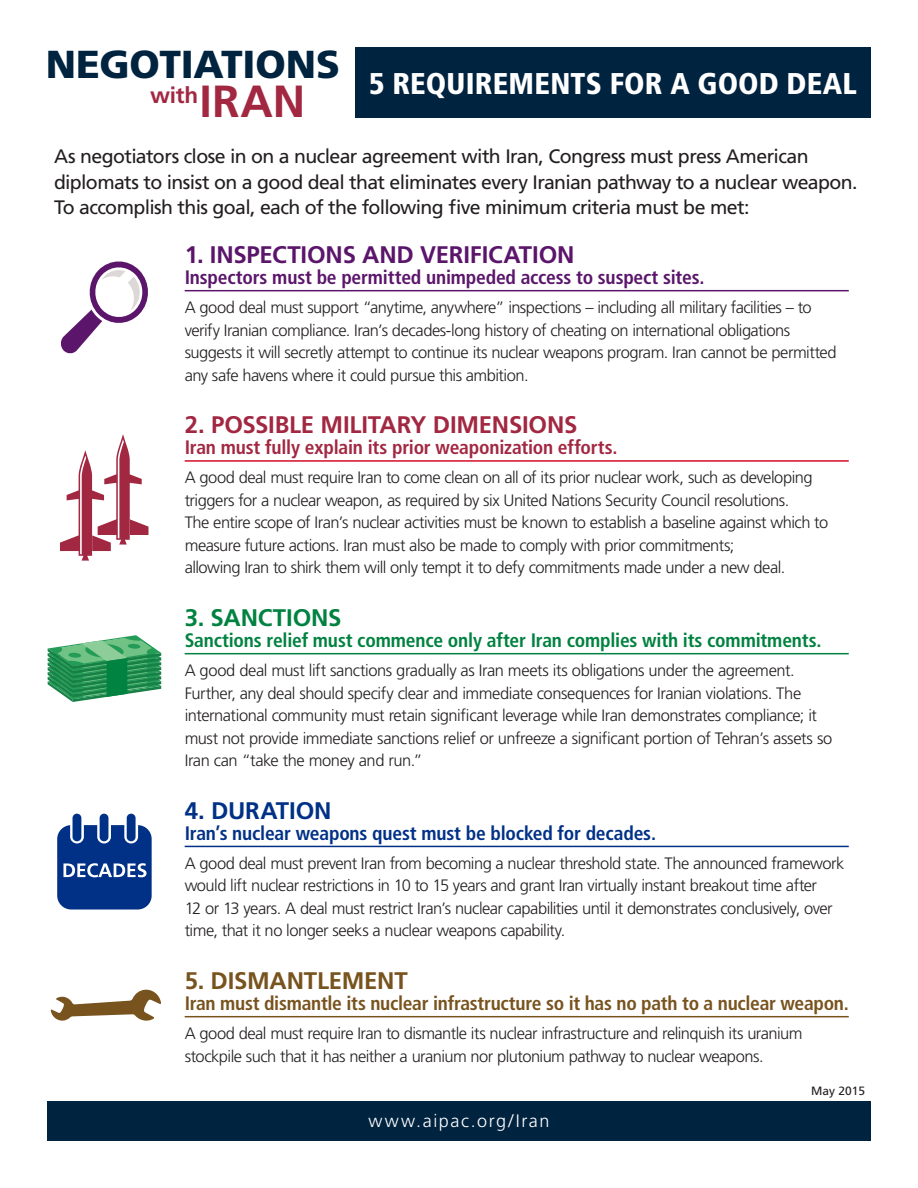
<style>
.page{position:relative;width:918px;height:1188px;background:#fff}
.page>*{position:absolute;margin:0;border:0;box-sizing:border-box;transform-origin:0 0}
.t1{font:700 45px "Frutiger LT Std";color:#a22842}
.t2{font:900 39px "Frutiger LT Std";letter-spacing:-.01em;color:#002340}
.t3{font:900 condensed 30px "Frutiger LT Std";letter-spacing:.005em;color:#fff}
.Purple{font:700 24px "Frutiger LT Std";letter-spacing:-.01em;color:#5b166b}
.Red{font:700 24px "Frutiger LT Std";letter-spacing:-.01em;color:#a22842}
.Brown{font:700 24px "Frutiger LT Std";letter-spacing:-.01em;color:#78531e}
.Green{font:700 24px "Frutiger LT Std";letter-spacing:-.005em;color:#008240}
.Paragraph_Style_1{font:700 24px "Frutiger LT Std";letter-spacing:-.005em;color:#003186}
.t4{font:700 22.5px "Frutiger LT Std";color:#a22842}
.t5{font:19.5px/25.5px "Frutiger LT Std";letter-spacing:-.03em;color:#231f20}
.t6{font:700 condensed 19.5px "Frutiger LT Std";letter-spacing:-.015em;color:#78531e}
.t7{font:700 condensed 19.5px "Frutiger LT Std";letter-spacing:-.01em;color:#008240}
.t8{font:700 condensed 19.5px "Frutiger LT Std";letter-spacing:-.01em;color:#5b166b}
.t9{font:700 condensed 19.5px "Frutiger LT Std";letter-spacing:-.01em;color:#a22842}
.t10{font:700 condensed 19.5px "Frutiger LT Std";letter-spacing:-.01em;color:#003186}
.t11{font:300 18px "Frutiger LT Std";letter-spacing:.09em;color:#fff}
.t12{font:300 16.5px/22.5px "Frutiger LT Std";letter-spacing:-.03em;color:#231f20}
.t13{font:12px "Frutiger LT Std";color:#231f20}
</style>
<div class="page">
<div style="left:127px;top:814px;width:9px;height:27px;background:#003186;border-radius:4px"></div>
<div style="left:100px;top:814px;width:8px;height:27px;background:#003186;border-radius:4px"></div>
<div style="left:73px;top:814px;width:8px;height:27px;background:#003186;border-radius:4px"></div>
<svg style="left:57px;top:825px;width:95px;height:85px;background:#224c96"></svg>
<div style="left:47px;top:1101px;width:824px;height:40px;background:#002340"></div>
<hr style="left:185px;top:290px;width:664px;height:1px;background:#5b166b">
<hr style="left:185px;top:460px;width:664px;height:2px;background:#d30d2b">
<hr style="left:185px;top:653px;width:664px;height:1px;background:#008240">
<hr style="left:185px;top:846px;width:664px;height:1px;background:#003186">
<hr style="left:185px;top:1016px;width:664px;height:1px;background:#78531e">
<svg style="left:61px;top:261px;width:87px;height:93px"></svg>
<svg style="left:48px;top:635px;width:113px;height:67px"></svg>
<svg style="left:51px;top:989px;width:110px;height:32px"></svg>
<svg style="left:60px;top:434px;width:88px;height:127px"></svg>
<div style="left:355px;top:47px;width:516px;height:71px;background:#002340"></div>
<p class="t2" style="left:46px;top:41px;width:296px">NEGOTIATIONS</p>
<p class="t4" style="left:150px;top:82px;width:50px">with</p>
<p class="t1" style="left:200px;top:75px;width:107px">IRAN</p>
<p class="t3" style="left:369px;top:65px;width:490px">5 REQUIREMENTS FOR A GOOD DEAL</p>
<p class="t5" style="left:54px;top:144px;width:805px">As negotiators close in on a nuclear agreement with Iran, Congress must press American diplomats to insist on a good deal that eliminates every Iranian pathway to a nuclear weapon.<br>To accomplish this goal, each of the following five minimum criteria must be met:</p>
<p class="Purple" style="left:185px;top:241px;width:391px">1. INSPECTIONS AND VERIFICATION</p>
<p class="t8" style="left:185px;top:266px;width:521px">Inspectors must be permitted unimpeded access to suspect sites.</p>
<p class="t12" style="left:185px;top:296px;width:653px">A good deal must support “anytime, anywhere” inspections – including all military facilities – to verify Iranian compliance. Iran’s decades-long history of cheating on international obligations suggests it will secretly attempt to continue its nuclear weapons program. Iran cannot be permitted any safe havens where it could pursue this ambition.</p>
<p class="Red" style="left:185px;top:411px;width:394px">2. POSSIBLE MILITARY DIMENSIONS</p>
<p class="t9" style="left:185px;top:436px;width:435px">Iran must fully explain its prior weaponization efforts.</p>
<p class="t12" style="left:185px;top:467px;width:645px">A good deal must require Iran to come clean on all of its prior nuclear work, such as developing triggers for a nuclear weapon, as required by six United Nations Security Council resolutions.<br>The entire scope of Iran’s nuclear activities must be known to establish a baseline against which to measure future actions. Iran must also be made to comply with prior commitments;<br>allowing Iran to shirk them will only tempt it to defy commitments made under a new deal.</p>
<p class="Green" style="left:185px;top:604px;width:158px">3. SANCTIONS</p>
<p class="t7" style="left:185px;top:629px;width:638px">Sanctions relief must commence only after Iran complies with its commitments.</p>
<p class="t12" style="left:185px;top:659px;width:649px">A good deal must lift sanctions gradually as Iran meets its obligations under the agreement.<br>Further, any deal should specify clear and immediate consequences for Iranian violations. The international community must retain significant leverage while Iran demonstrates compliance; it must not provide immediate sanctions relief or unfreeze a significant portion of Tehran’s assets so Iran can “take the money and run.”</p>
<p class="Paragraph_Style_1" style="left:185px;top:796px;width:148px">4. DURATION</p>
<p class="t10" style="left:185px;top:821px;width:473px">Iran’s nuclear weapons quest must be blocked for decades.</p>
<p class="t12" style="left:185px;top:852px;width:661px">A good deal must prevent Iran from becoming a nuclear threshold state. The announced framework would lift nuclear restrictions in 10 to 15 years and grant Iran virtually instant breakout time after<br>12 or 13 years. A deal must restrict Iran’s nuclear capabilities until it demonstrates conclusively, over time, that it no longer seeks a nuclear weapons capability.</p>
<p class="Brown" style="left:185px;top:967px;width:225px">5. DISMANTLEMENT</p>
<p class="t6" style="left:185px;top:992px;width:666px">Iran must dismantle its nuclear infrastructure so it has no path to a nuclear weapon.</p>
<p class="t12" style="left:185px;top:1022px;width:619px">A good deal must require Iran to dismantle its nuclear infrastructure and relinquish its uranium stockpile such that it has neither a uranium nor plutonium pathway to nuclear weapons.</p>
<p class="t11" style="left:368px;top:1111px;width:183px">www.aipac.org/Iran</p>
<p class="t13" style="left:811px;top:1084px;width:56px">May 2015</p>
</div>
